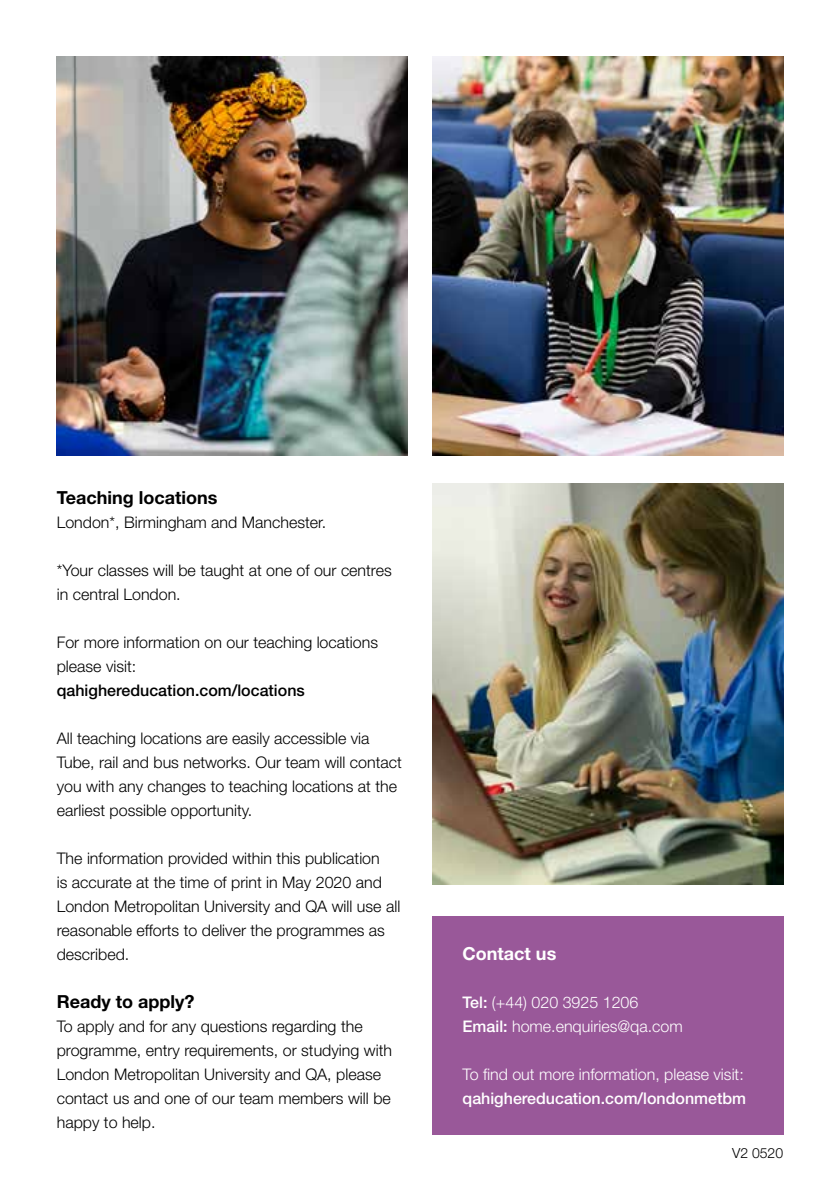
<style>
.page{position:relative;width:840px;height:1191px;background:#fff}
.page>*{position:absolute;margin:0;border:0;box-sizing:border-box;transform-origin:0 0}
.t1{font:700 18px "Helvetica Neue LT Std";color:#000}
.t2{font:700 18px "Helvetica Neue LT Std";color:#fff}
.t3{font:300 16px/24px "Helvetica Neue LT Std";color:#000}
.t4{font:300 16px/24px "Helvetica Neue LT Std";color:#fff}
.t5{font:500 16px "Helvetica Neue LT Std";color:#fff}
.t6{font:500 16px "Helvetica Neue LT Std";color:#000}
.t7{font:300 14px "Helvetica Neue LT Std";color:#000}
.s1{font-weight:500}
</style>
<div class="page">
<div style="left:432px;top:916px;width:350px;height:218px;background:#995899"></div>
<img style="left:57px;top:57px;width:351px;height:398px">
<img style="left:432px;top:57px;width:350px;height:398px">
<img style="left:432px;top:483px;width:350px;height:401px">
<p class="t1" style="left:57px;top:486px;width:162px">Teaching locations</p>
<p class="t3" style="left:57px;top:510px;width:271px">London*, Birmingham and Manchester.</p>
<p class="t3" style="left:57px;top:558px;width:336px">*Your classes will be taught at one of our centres in central London.</p>
<p class="t3" style="left:57px;top:630px;width:322px">For more information on our teaching locations please visit:</p>
<p class="t6" style="left:57px;top:681px;width:249px">qahighereducation.com/locations</p>
<p class="t3" style="left:57px;top:726px;width:346px">All teaching locations are easily accessible via Tube, rail and bus networks. Our team will contact you with any changes to teaching locations at the earliest possible opportunity.</p>
<p class="t3" style="left:57px;top:846px;width:345px">The information provided within this publication<br>is accurate at the time of print in May 2020 and London Metropolitan University and QA will use all reasonable efforts to deliver the programmes as described.</p>
<p class="t1" style="left:57px;top:990px;width:139px">Ready to apply?</p>
<p class="t3" style="left:57px;top:1014px;width:336px">To apply and for any questions regarding the programme, entry requirements, or studying with London Metropolitan University and QA, please contact us and one of our team members will be happy to help.</p>
<p class="t2" style="left:462px;top:942px;width:95px">Contact us</p>
<p class="t4" style="left:462px;top:990px;width:221px"><span class="s1">Tel:</span> (+44) 020 3925 1206<br><span class="s1">Email:</span> home.enquiries@qa.com</p>
<p class="t4" style="left:462px;top:1062px;width:282px">To find out more information, please visit:</p>
<p class="t5" style="left:462px;top:1089px;width:285px">qahighereducation.com/londonmetbm</p>
<p class="t7" style="left:731px;top:1144px;width:53px">V2 0520</p>
</div>
